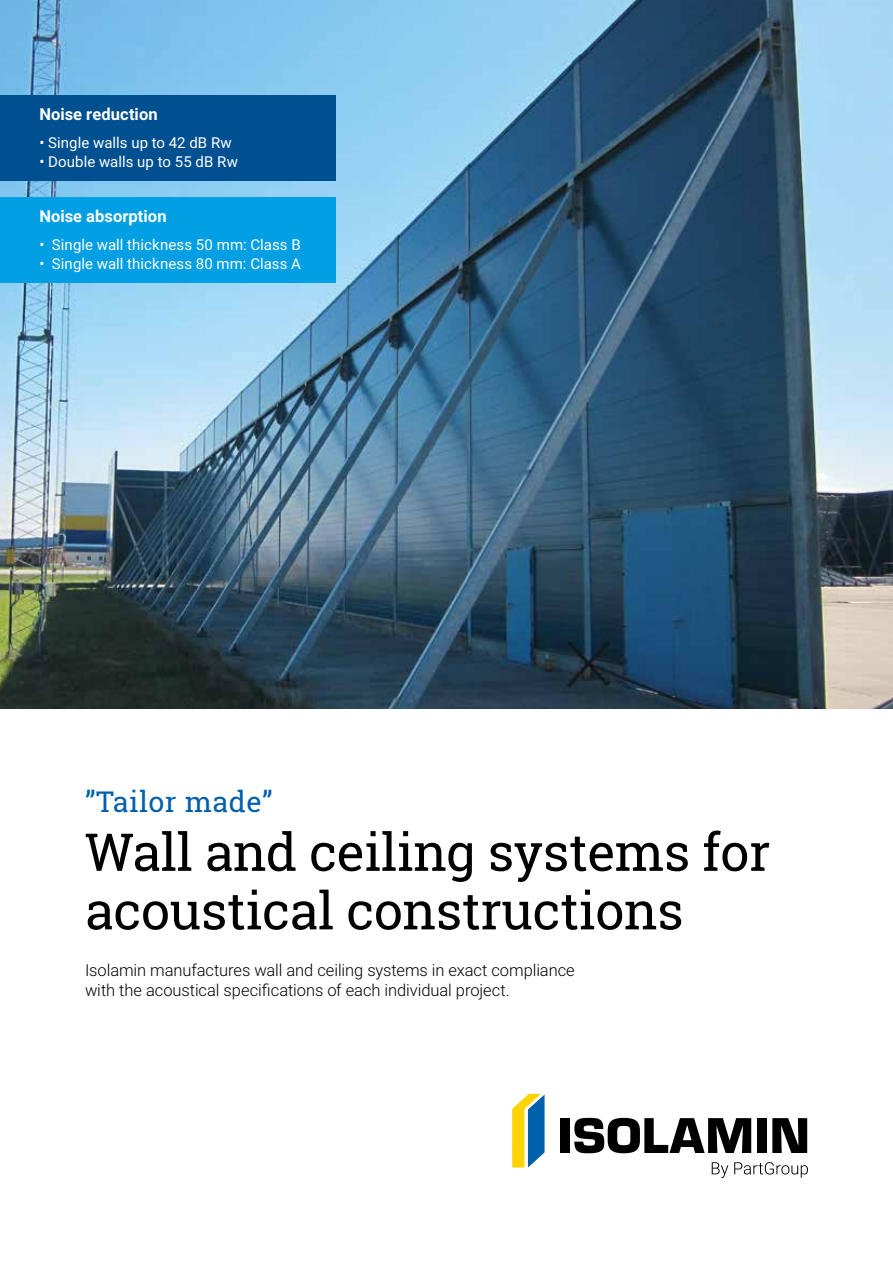
<style>
.page{position:relative;width:893px;height:1263px;background:#fff}
.page>*{position:absolute;margin:0;border:0;box-sizing:border-box;transform-origin:0 0}
.t1{font:52.2px/58.5px "Roboto Slab";letter-spacing:-.01em;color:#000}
.t2{font:28.5px "Roboto Slab";letter-spacing:.02em;color:#005faa}
.t3{font:300 16.5px/19.8px "Roboto";letter-spacing:-.005em;color:#000}
.t4{font:700 16.5px "Roboto";letter-spacing:.005em;color:#fff}
.t5{font:15px "Roboto";letter-spacing:.005em;color:#fff}
</style>
<div class="page">
<img style="left:0;top:0;width:893px;height:708px">
<div style="left:560px;top:1118px;width:9px;height:35px;background:#000"></div>
<svg style="left:574px;top:1118px;width:177px;height:35px"></svg>
<div style="left:757px;top:1118px;width:9px;height:35px;background:#000"></div>
<svg style="left:772px;top:1118px;width:35px;height:35px"></svg>
<svg style="left:512px;top:1094px;width:33px;height:73px"></svg>
<svg style="left:712px;top:1162px;width:16px;height:16px"></svg>
<svg style="left:734px;top:1162px;width:74px;height:16px"></svg>
<div style="left:0;top:96px;width:336px;height:85px;background:#005091"></div>
<div style="left:0;top:198px;width:336px;height:85px;background:#009fe3"></div>
<p class="t4" style="left:39px;top:103px;width:120px">Noise reduction</p>
<p class="t5" style="left:39px;top:132px;width:194px">• Single walls up to 42 dB Rw</p>
<p class="t5" style="left:39px;top:151px;width:200px">• Double walls up to 55 dB Rw</p>
<p class="t4" style="left:39px;top:205px;width:129px">Noise absorption</p>
<p class="t5" style="left:39px;top:234px;width:263px">• Single wall thickness 50 mm: Class B</p>
<p class="t5" style="left:39px;top:253px;width:263px">• Single wall thickness 80 mm: Class A</p>
<h2 class="t2" style="left:85px;top:782px;width:189px">”Tailor made”</h2>
<h1 class="t1" style="left:85px;top:822px;width:687px">Wall and ceiling systems for acoustical constructions</h1>
<p class="t3" style="left:85px;top:959px;width:491px">Isolamin manufactures wall and ceiling systems in exact compliance with the acoustical specifications of each individual project.</p>
</div>
